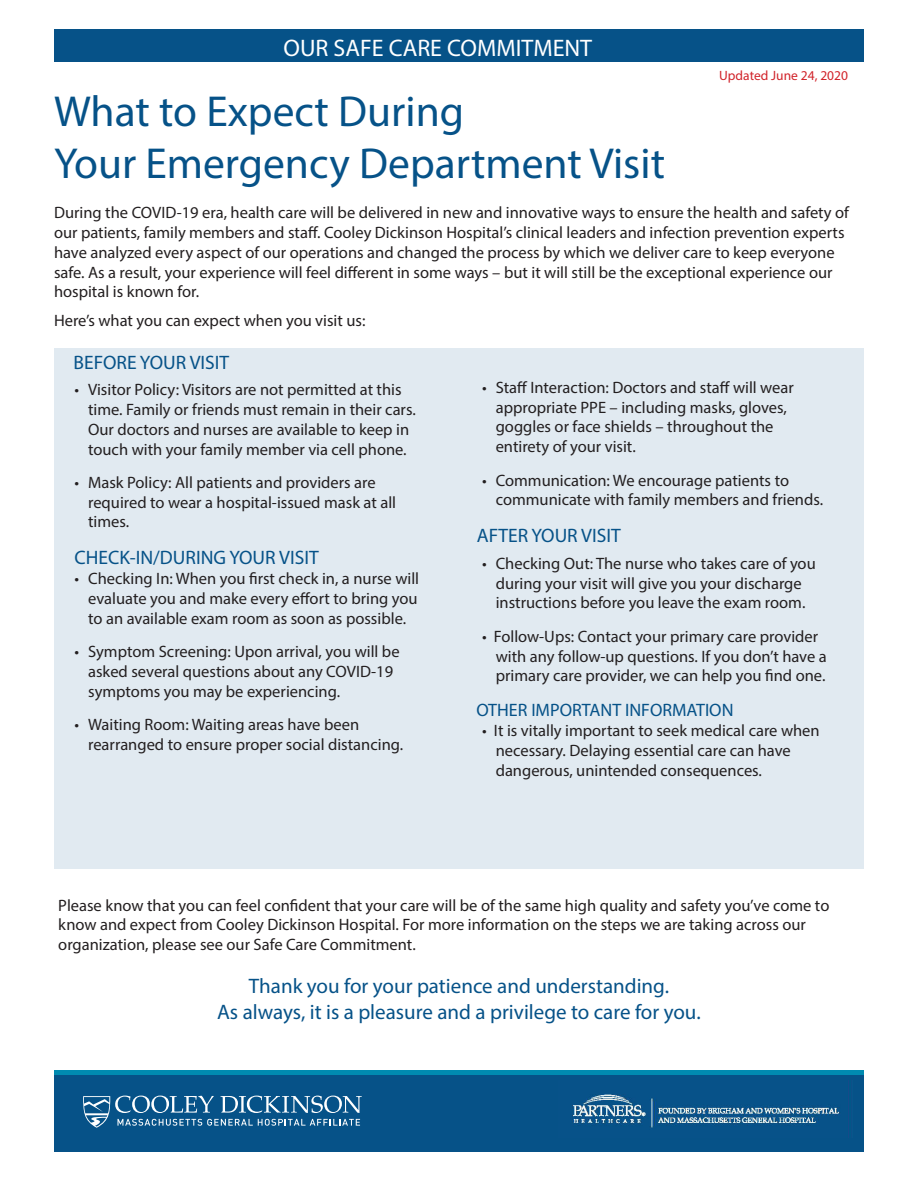
<style>
.page{position:relative;width:918px;height:1188px;background:#fff}
.page>*{position:absolute;margin:0;border:0;box-sizing:border-box;transform-origin:0 0}
.t1{font:43.5px "Myriad Pro";color:#065288}
.t2{font:24px "Myriad Pro";color:#fff}
.t3{font:21px "Myriad Pro";color:#065288}
.t4{font:19.5px "Myriad Pro";color:#065288}
.t5{font:18px "Myriad Pro";color:#065288}
.t6{font:16.5px/19.8px "Myriad Pro";color:#231f20}
.t7{font:13.5px "Myriad Pro";color:#d1232a}
</style>
<div class="page">
<div style="left:54px;top:1073px;width:810px;height:78px;background:#065288"></div>
<hr style="left:54px;top:1071px;width:810px;height:4px;background:#008bb1">
<div style="left:54px;top:348px;width:810px;height:520px;background:#e1eaf1"></div>
<div style="left:54px;top:30px;width:810px;height:32px;background:#065288"></div>
<svg style="left:83px;top:1096px;width:279px;height:32px"></svg>
<img style="left:572px;top:1080px;width:277px;height:58px">
<p class="t2" style="left:284px;top:33px;width:310px">OUR SAFE CARE COMMITMENT</p>
<p class="t1" style="left:54px;top:84px;width:412px">What to Expect During</p>
<p class="t1" style="left:54px;top:137px;width:613px">Your Emergency Department Visit</p>
<p class="t6" style="left:54px;top:202px;width:797px">During the COVID-19 era, health care will be delivered in new and innovative ways to ensure the health and safety of our patients, family members and staff. Cooley Dickinson Hospital’s clinical leaders and infection prevention experts have analyzed every aspect of our operations and changed the process by which we deliver care to keep everyone safe. As a result, your experience will feel different in some ways – but it will still be the exceptional experience our hospital is known for.</p>
<p class="t6" style="left:54px;top:310px;width:313px">Here’s what you can expect when you visit us:</p>
<p class="t7" style="left:719px;top:67px;width:130px">Updated June 24, 2020</p>
<p class="t4" style="left:74px;top:350px;width:157px">BEFORE YOUR VISIT</p>
<p class="t6" style="left:88px;top:379px;width:329px;text-indent:-14px">• Visitor Policy: Visitors are not permitted at this time. Family or friends must remain in their cars.<br>Our doctors and nurses are available to keep in touch with your family member via cell phone.</p>
<p class="t6" style="left:75px;top:472px;width:303px">• Mask Policy: All patients and providers are</p>
<p class="t6" style="left:88px;top:492px;width:310px">required to wear a hospital-issued mask at all times.</p>
<p class="t4" style="left:75px;top:546px;width:246px">CHECK-IN/DURING YOUR VISIT</p>
<p class="t6" style="left:88px;top:568px;width:333px;text-align:justify;text-indent:-14px">• Checking In: When you first check in, a nurse will evaluate you and make every effort to bring you to an available exam room as soon as possible.</p>
<p class="t6" style="left:88px;top:641px;width:313px;text-indent:-14px">• Symptom Screening: Upon arrival, you will be asked several questions about any COVID-19 symptoms you may be experiencing.</p>
<p class="t6" style="left:75px;top:714px;width:286px">• Waiting Room: Waiting areas have been</p>
<p class="t6" style="left:88px;top:734px;width:317px">rearranged to ensure proper social distancing.</p>
<p class="t6" style="left:482px;top:377px;width:313px">• Staff Interaction: Doctors and staff will wear</p>
<p class="t6" style="left:496px;top:397px;width:293px">appropriate PPE – including masks, gloves,</p>
<p class="t6" style="left:496px;top:417px;width:279px">goggles or face shields – throughout the</p>
<p class="t6" style="left:496px;top:437px;width:142px">entirety of your visit.</p>
<p class="t6" style="left:482px;top:470px;width:308px">• Communication: We encourage patients to</p>
<p class="t6" style="left:496px;top:490px;width:329px">communicate with family members and friends.</p>
<p class="t4" style="left:477px;top:524px;width:145px">AFTER YOUR VISIT</p>
<p class="t6" style="left:482px;top:553px;width:335px;text-align:center">• Checking Out: The nurse who takes care of you during your visit will give you your discharge</p>
<p class="t6" style="left:496px;top:593px;width:311px">instructions before you leave the exam room.</p>
<p class="t6" style="left:496px;top:626px;width:333px;text-indent:-14px">• Follow-Ups: Contact your primary care provider with any follow-up questions. If you don’t have a primary care provider, we can help you find one.</p>
<p class="t5" style="left:476px;top:699px;width:259px">OTHER IMPORTANT INFORMATION</p>
<p class="t6" style="left:496px;top:721px;width:326px;text-indent:-14px">• It is vitally important to seek medical care when necessary. Delaying essential care can have</p>
<p class="t6" style="left:496px;top:760px;width:268px">dangerous, unintended consequences.</p>
<p class="t6" style="left:58px;top:895px;width:773px">Please know that you can feel confident that your care will be of the same high quality and safety you’ve come to know and expect from Cooley Dickinson Hospital. For more information on the steps we are taking across our</p>
<p class="t6" style="left:58px;top:935px;width:359px">organization, please see our Safe Care Commitment.</p>
<p class="t3" style="left:249px;top:974px;width:422px">Thank you for your patience and understanding.</p>
<p class="t3" style="left:217px;top:999px;width:485px">As always, it is a pleasure and a privilege to care for you.</p>
</div>
